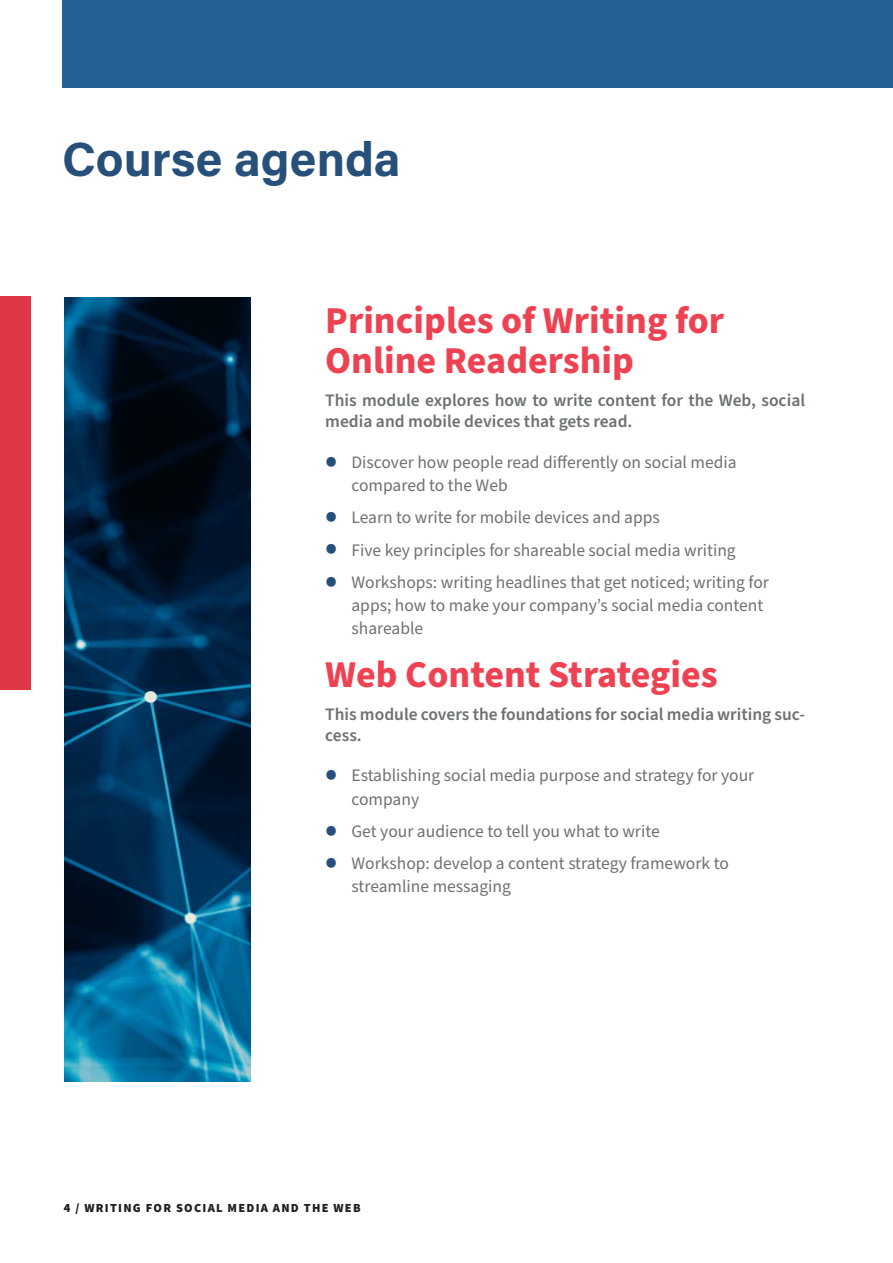
<style>
.page{position:relative;width:893px;height:1263px;background:#fff}
.page>*{position:absolute;margin:0;border:0;box-sizing:border-box;transform-origin:0 0}
.Titles{font:700 48px "Acumin Pro";color:#264f79}
.ISOC_H2_red{font:700 37.95px/40.8px "Source Sans Pro";color:#ee4252}
.t1{font:17.55px/23.4px "Source Sans Pro";color:#6d7172}
.ISOC_semibold_body_t{font:600 17.55px/21px "Source Sans Pro";color:#6d7172}
.t2{font:900 12.3px "Source Sans Pro";letter-spacing:.1em;color:#231f20}
.s1{font-weight:700;font-size:34.95px;color:#264f79}
</style>
<div class="page">
<div style="left:62px;top:0;width:831px;height:88px;background:#236195"></div>
<div style="left:0;top:296px;width:31px;height:394px;background:#de3847"></div>
<img style="left:65px;top:298px;width:186px;height:783px">
<p class="Titles" style="left:62px;top:126px;width:340px">Course agenda</p>
<p class="ISOC_H2_red" style="left:325px;top:301px;width:401px">Principles of Writing for<br>Online Readership</p>
<p class="ISOC_semibold_body_t" style="left:325px;top:390px;width:481px">This module explores how to write content for the Web, social media and mobile devices that gets read.</p>
<p class="t1" style="left:351px;top:451px;width:387px;text-indent:-26px"><span class="s1">•</span> Discover how people read differently on social media compared to the Web</p>
<p class="t1" style="left:325px;top:506px;width:336px"><span class="s1">•</span> Learn to write for mobile devices and apps</p>
<p class="t1" style="left:325px;top:539px;width:412px"><span class="s1">•</span> Five key principles for shareable social media writing</p>
<p class="t1" style="left:351px;top:571px;width:419px;text-indent:-26px"><span class="s1">•</span> Workshops: writing headlines that get noticed; writing for apps; how to make your company’s social media content shareable</p>
<p class="ISOC_H2_red" style="left:325px;top:655px;width:394px">Web Content Strategies</p>
<p class="ISOC_semibold_body_t" style="left:325px;top:704px;width:481px">This module covers the foundations for social media writing suc&shy;cess.</p>
<p class="t1" style="left:351px;top:764px;width:404px;text-indent:-26px"><span class="s1">•</span> Establishing social media purpose and strategy for your company</p>
<p class="t1" style="left:325px;top:820px;width:336px"><span class="s1">•</span> Get your audience to tell you what to write</p>
<p class="t1" style="left:351px;top:852px;width:379px;text-indent:-26px"><span class="s1">•</span> Workshop: develop a content strategy framework to streamline messaging</p>
<p class="t2" style="left:64px;top:1199px;width:298px">4 / WRITING FOR SOCIAL MEDIA AND THE WEB</p>
</div>
